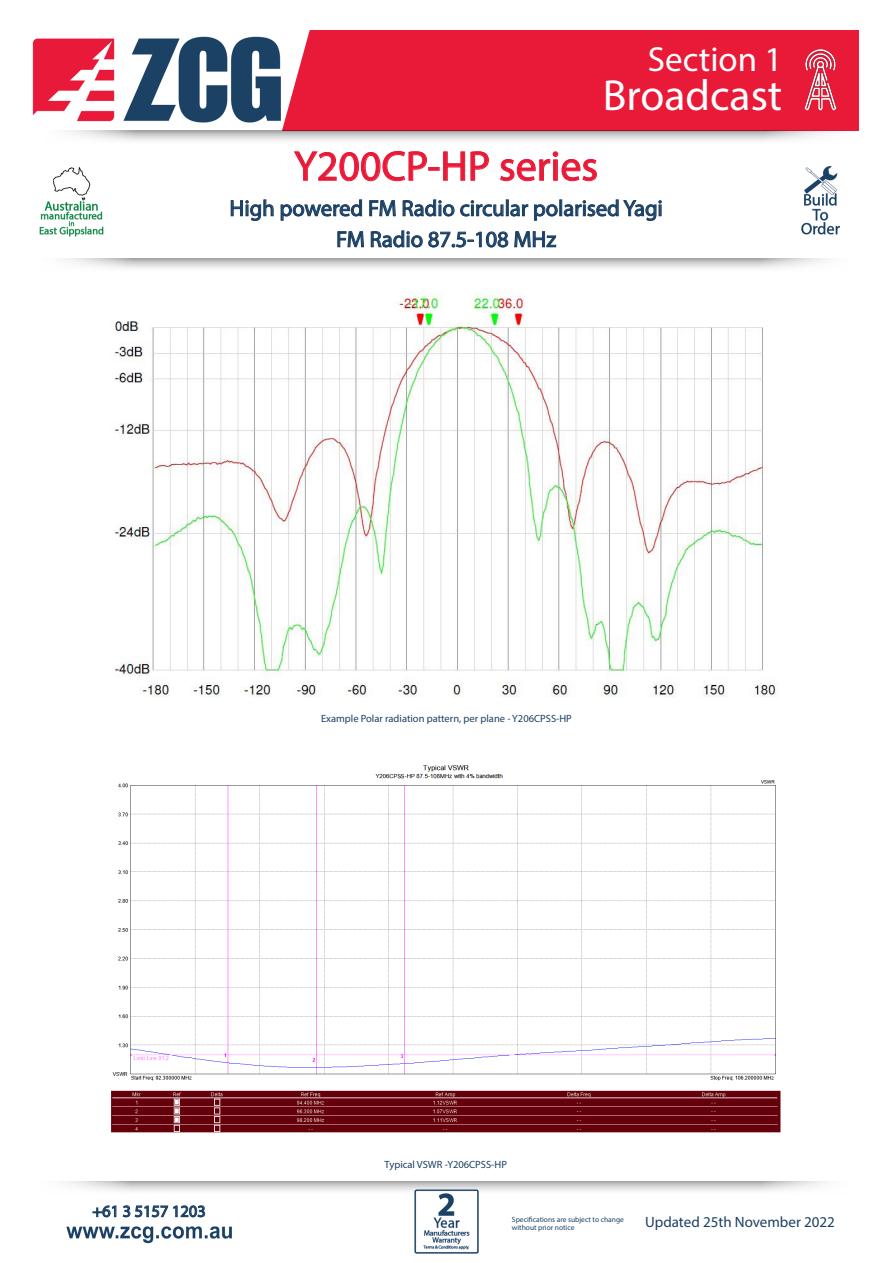
<style>
.page{position:relative;width:893px;height:1263px;background:#fff}
.page>*{position:absolute;margin:0;border:0;box-sizing:border-box;transform-origin:0 0}
.t1{font:43.65px "Myriad Pro";color:#fff}
.t2{font:42px "Myriad Pro";color:#e91938}
.t3{font:34.95px "Myriad Pro";color:#fff}
.t4{font:22.5px "Myriad Pro";color:#1b4064}
.t5{font:16.5px "Myriad Pro";color:#1b4064}
.t6{font:15px "Myriad Pro";color:#1b4064}
.t7{font:10.5px "Myriad Pro";color:#1b4064}
.t8{font:7.5px "Myriad Pro";color:#1b4064}
</style>
<div class="page">
<img style="left:66px;top:1226px;width:166px;height:17px">
<svg style="left:92px;top:1205px;width:114px;height:13px"></svg>
<svg style="left:64px;top:1181px;width:764px;height:13px"></svg>
<svg style="left:65px;top:259px;width:762px;height:10px"></svg>
<div style="left:273px;top:30px;width:586px;height:101px;background:#e91938"></div>
<svg style="left:68px;top:131px;width:764px;height:10px"></svg>
<svg style="left:230px;top:199px;width:44px;height:22px"></svg>
<svg style="left:280px;top:151px;width:382px;height:97px"></svg>
<img style="left:32px;top:37px;width:250px;height:86px">
<img style="left:114px;top:291px;width:664px;height:406px">
<img style="left:414px;top:1190px;width:64px;height:64px">
<img style="left:801px;top:166px;width:39px;height:69px">
<img style="left:785px;top:44px;width:72px;height:72px">
<img style="left:39px;top:167px;width:65px;height:70px">
<img style="left:111px;top:765px;width:670px;height:368px">
<p class="t3" style="left:648px;top:38px;width:136px">Section 1</p>
<p class="t1" style="left:603px;top:69px;width:181px">Broadcast</p>
<p class="t2" style="left:294px;top:140px;width:305px">Y200CP-HP series</p>
<p class="t4" style="left:230px;top:194px;width:435px">High powered FM Radio circular polarised Yagi</p>
<p class="t4" style="left:336px;top:225px;width:221px">FM Radio 87.5-108 MHz</p>
<p class="t7" style="left:321px;top:712px;width:252px">Example Polar radiation pattern, per plane - Y206CPSS-HP</p>
<p class="t5" style="left:92px;top:1201px;width:115px">+61 3 5157 1203</p>
<p class="t7" style="left:385px;top:1158px;width:124px">Typical VSWR -Y206CPSS-HP</p>
<p class="t8" style="left:512px;top:1214px;width:113px">Specifications are subject to change</p>
<p class="t8" style="left:512px;top:1223px;width:64px">without prior notice</p>
<p class="t6" style="left:645px;top:1213px;width:191px">Updated 25th November 2022</p>
</div>
